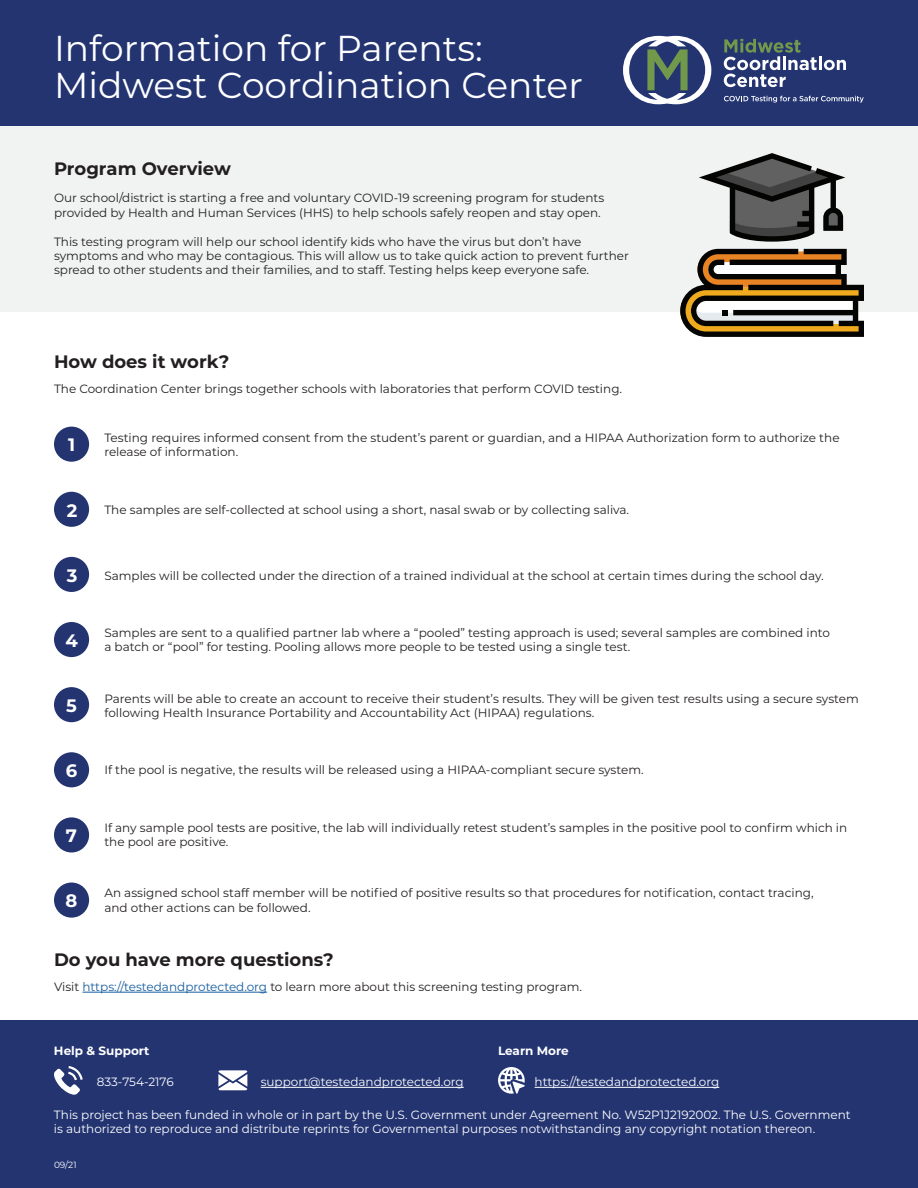
<style>
.page{position:relative;width:918px;height:1188px;background:#fff}
.page>*{position:absolute;margin:0;border:0;box-sizing:border-box;transform-origin:0 0}
.t1{font:36px/37.5px "Montserrat";color:#fff}
.t2{font:700 18px "Montserrat";color:#231f20}
.t3{font:700 18px "Montserrat";color:#fff}
.t4{font:12px/14.4px "Montserrat";color:#231f20}
.t5{font:12px/14.4px "Montserrat";color:#fff}
.t6{font:700 12px "Montserrat";color:#fff}
.t7{font:9px "Montserrat";color:#fff}
.s1{color:#175d9e}
</style>
<div class="page">
<div style="left:0;top:0;width:918px;height:126px;background:#233471"></div>
<div style="left:0;top:126px;width:918px;height:185px;background:#f1f3f3"></div>
<svg style="left:680px;top:249px;width:184px;height:88px"></svg>
<svg style="left:699px;top:153px;width:146px;height:89px"></svg>
<div style="left:54px;top:427px;width:35px;height:35px;background:#233471;border-radius:50%"></div>
<div style="left:54px;top:557px;width:35px;height:35px;background:#233471;border-radius:50%"></div>
<div style="left:54px;top:622px;width:35px;height:35px;background:#233471;border-radius:50%"></div>
<div style="left:54px;top:687px;width:35px;height:35px;background:#233471;border-radius:50%"></div>
<div style="left:54px;top:752px;width:35px;height:35px;background:#233471;border-radius:50%"></div>
<div style="left:54px;top:817px;width:35px;height:35px;background:#233471;border-radius:50%"></div>
<div style="left:54px;top:883px;width:35px;height:35px;background:#233471;border-radius:50%"></div>
<div style="left:54px;top:492px;width:35px;height:35px;background:#233471;border-radius:50%"></div>
<svg style="left:623px;top:36px;width:88px;height:68px"></svg>
<svg style="left:724px;top:96px;width:140px;height:7px"></svg>
<svg style="left:724px;top:39px;width:122px;height:48px"></svg>
<div style="left:0;top:1021px;width:918px;height:167px;background:#233471"></div>
<svg style="left:54px;top:1066px;width:29px;height:29px"></svg>
<svg style="left:218px;top:1070px;width:29px;height:20px"></svg>
<svg style="left:498px;top:1067px;width:27px;height:27px"></svg>
<hr style="left:261px;top:1087px;width:203px;height:1px;background:#fff">
<hr style="left:535px;top:1087px;width:184px;height:1px;background:#fff">
<hr style="left:82px;top:992px;width:185px;height:1px;background:#175d9e">
<h1 class="t1" style="left:54px;top:28px;width:530px">Information for Parents:<br>Midwest Coordination Center</h1>
<h2 class="t2" style="left:54px;top:156px;width:178px">Program Overview</h2>
<p class="t4" style="left:54px;top:191px;width:552px">Our school/district is starting a free and voluntary COVID-19 screening program for students provided by Health and Human Services (HHS) to help schools safely reopen and stay open.</p>
<p class="t4" style="left:54px;top:234px;width:576px">This testing program will help our school identify kids who have the virus but don’t have symptoms and who may be contagious. This will allow us to take quick action to prevent further spread to other students and their families, and to staff. Testing helps keep everyone safe.</p>
<h2 class="t2" style="left:54px;top:348px;width:177px">How does it work?</h2>
<p class="t4" style="left:54px;top:381px;width:570px">The Coordination Center brings together schools with laboratories that perform COVID testing.</p>
<p class="t4" style="left:104px;top:430px;width:737px">Testing requires informed consent from the student’s parent or guardian, and a HIPAA Authorization form to authorize the release of information.</p>
<h2 class="t3" style="left:68px;top:432px;width:9px">1</h2>
<h2 class="t3" style="left:67px;top:497px;width:12px">2</h2>
<h2 class="t3" style="left:67px;top:562px;width:12px">3</h2>
<h2 class="t3" style="left:65px;top:627px;width:14px">4</h2>
<h2 class="t3" style="left:66px;top:693px;width:12px">5</h2>
<h2 class="t3" style="left:66px;top:758px;width:13px">6</h2>
<h2 class="t3" style="left:66px;top:823px;width:13px">7</h2>
<h2 class="t3" style="left:66px;top:888px;width:13px">8</h2>
<p class="t4" style="left:104px;top:502px;width:526px">The samples are self-collected at school using a short, nasal swab or by collecting saliva.</p>
<p class="t4" style="left:104px;top:568px;width:721px">Samples will be collected under the direction of a trained individual at the school at certain times during the school day.</p>
<p class="t4" style="left:104px;top:625px;width:727px">Samples are sent to a qualified partner lab where a “pooled” testing approach is used; several samples are combined into a batch or “pool” for testing. Pooling allows more people to be tested using a single test.</p>
<p class="t4" style="left:104px;top:691px;width:756px">Parents will be able to create an account to receive their student’s results. They will be given test results using a secure system following Health Insurance Portability and Accountability Act (HIPAA) regulations.</p>
<p class="t4" style="left:104px;top:762px;width:541px">If the pool is negative, the results will be released using a HIPAA-compliant secure system.</p>
<p class="t4" style="left:104px;top:820px;width:744px">If any sample pool tests are positive, the lab will individually retest student’s samples in the positive pool to confirm which in the pool are positive.</p>
<p class="t4" style="left:104px;top:885px;width:711px">An assigned school staff member will be notified of positive results so that procedures for notification, contact tracing, and other actions can be followed.</p>
<h2 class="t2" style="left:54px;top:946px;width:281px">Do you have more questions?</h2>
<p class="t4" style="left:54px;top:979px;width:530px">Visit <span class="s1">https://testedandprotected.org</span> to learn more about this screening testing program.</p>
<p class="t6" style="left:54px;top:1042px;width:97px">Help &amp; Support</p>
<p class="t6" style="left:498px;top:1042px;width:72px">Learn More</p>
<p class="t5" style="left:97px;top:1074px;width:79px">833-754-2176</p>
<p class="t5" style="left:261px;top:1074px;width:205px">support@testedandprotected.org</p>
<p class="t5" style="left:535px;top:1074px;width:186px">https://testedandprotected.org</p>
<p class="t5" style="left:54px;top:1107px;width:798px">This project has been funded in whole or in part by the U.S. Government under Agreement No. W52P1J2192002. The U.S. Government is authorized to reproduce and distribute reprints for Governmental purposes notwithstanding any copyright notation thereon.</p>
<p class="t7" style="left:54px;top:1158px;width:24px">09/21</p>
</div>
